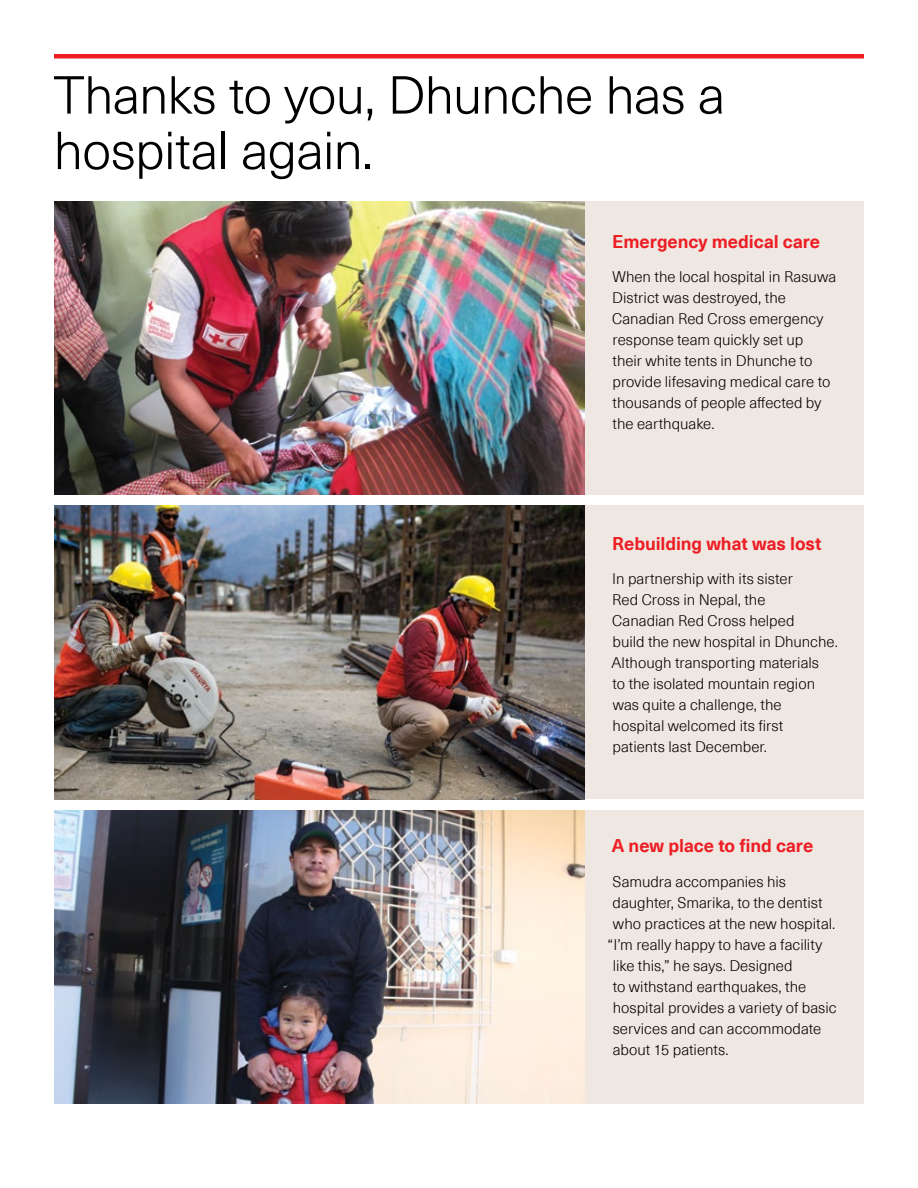
<style>
.page{position:relative;width:918px;height:1188px;background:#fff}
.page>*{position:absolute;margin:0;border:0;box-sizing:border-box;transform-origin:0 0}
.t1{font:300 52.5px/55.5px "Neue Haas Unica Pro";letter-spacing:-.015em;color:#000}
.t2{font:700 18px "Neue Haas Unica Pro";letter-spacing:-.005em;color:#ed1d24}
.t3{font:300 15px/21px "Neue Haas Unica Pro";color:#000}
</style>
<div class="page">
<div style="left:585px;top:201px;width:279px;height:294px;background:#efe7e1"></div>
<div style="left:585px;top:506px;width:279px;height:294px;background:#efe7e1"></div>
<div style="left:585px;top:810px;width:279px;height:294px;background:#efe7e1"></div>
<hr style="left:54px;top:54px;width:810px;height:4px;background:#ed1d24">
<img style="left:54px;top:201px;width:531px;height:294px">
<img style="left:54px;top:810px;width:531px;height:294px">
<img style="left:54px;top:506px;width:531px;height:294px">
<h1 class="t1" style="left:53px;top:68px;width:673px">Thanks to you, Dhunche has a hospital again.</h1>
<p class="t2" style="left:612px;top:230px;width:209px">Emergency medical care</p>
<p class="t3" style="left:612px;top:267px;width:225px">When the local hospital in Rasuwa<br>District was destroyed, the<br>Canadian Red Cross emergency response team quickly set up<br>their white tents in Dhunche to provide lifesaving medical care to thousands of people affected by the earthquake.</p>
<p class="t2" style="left:612px;top:532px;width:211px">Rebuilding what was lost</p>
<p class="t3" style="left:612px;top:568px;width:228px">In partnership with its sister<br>Red Cross in Nepal, the<br>Canadian Red Cross helped<br>build the new hospital in Dhunche.<br>Although transporting materials<br>to the isolated mountain region was quite a challenge, the<br>hospital welcomed its first patients last December.</p>
<p class="t2" style="left:612px;top:835px;width:203px">A new place to find care</p>
<p class="t3" style="left:613px;top:871px;width:175px">Samudra accompanies his</p>
<p class="t3" style="left:613px;top:892px;width:211px">daughter, Smarika, to the dentist</p>
<p class="t3" style="left:613px;top:913px;width:224px">who practices at the new hospital.</p>
<p class="t3" style="left:608px;top:934px;width:216px">“I’m really happy to have a facility</p>
<p class="t3" style="left:613px;top:955px;width:181px">like this,” he says. Designed</p>
<p class="t3" style="left:613px;top:976px;width:195px">to withstand earthquakes, the</p>
<p class="t3" style="left:613px;top:997px;width:226px">hospital provides a variety of basic</p>
<p class="t3" style="left:613px;top:1018px;width:210px">services and can accommodate</p>
<p class="t3" style="left:613px;top:1039px;width:117px">about 15 patients.</p>
</div>
